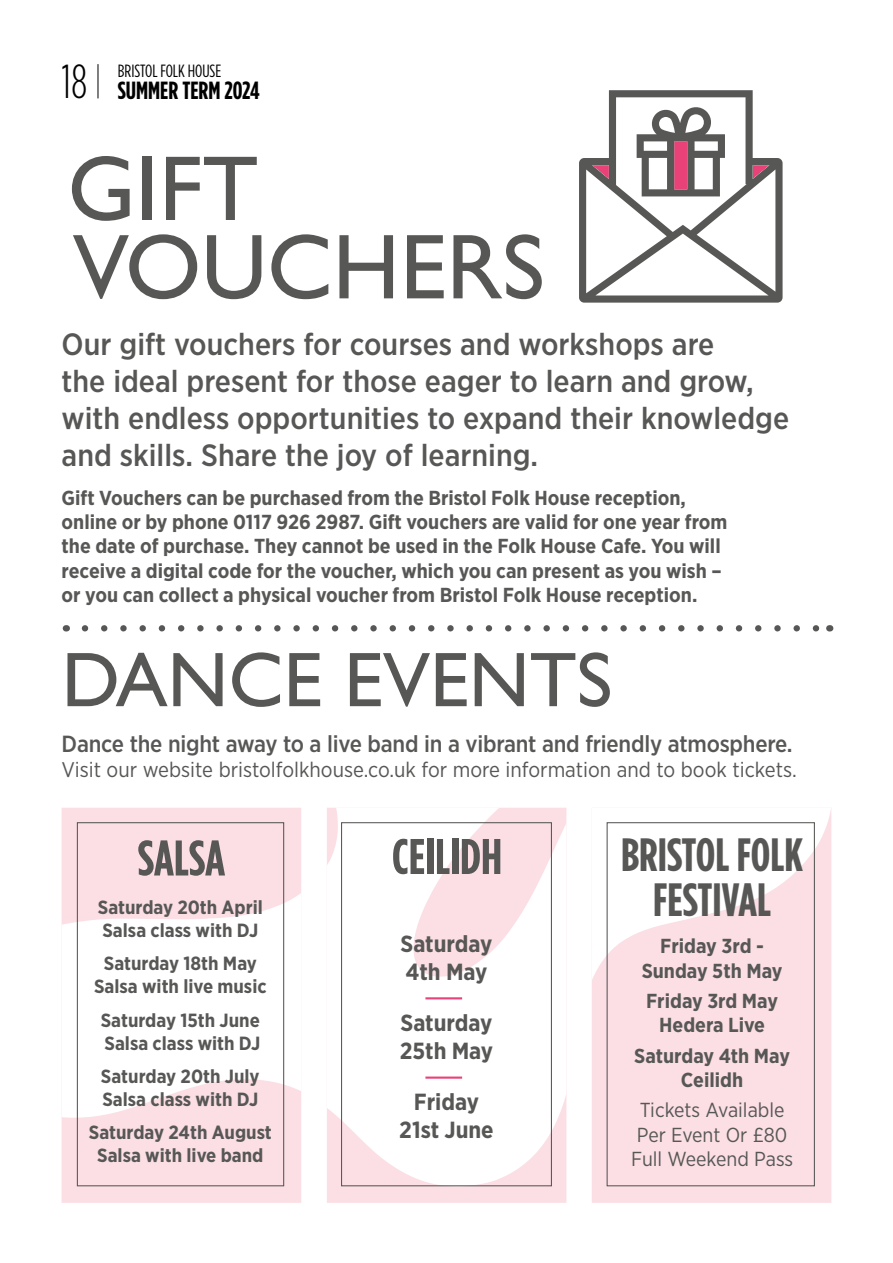
<style>
.page{position:relative;width:893px;height:1263px;background:#fff}
.page>*{position:absolute;margin:0;border:0;box-sizing:border-box;transform-origin:0 0}
.t1{font:92.55px "Gill Sans Std";color:#575756}
.t2{font:77.85px "Gill Sans Std";color:#575756}
.t3{font:700 49.95px "Gotham Condensed";color:#575756}
.t4{font:300 47.7px "Gotham Condensed";color:#000}
.t5{font:700 46.65px/44.5px "Gotham Condensed";color:#575756;text-align:center}
.t6{font:500 30.75px/36.9px "Gotham Narrow";color:#575756}
.t7{font:700 24.75px "Gotham Condensed";color:#000}
.t8{font:500 23.4px "Gotham Narrow";letter-spacing:-.01em;color:#575756}
.t9{font:700 23.4px/27.6px "Gotham Narrow";color:#575756}
.t10{font:21.15px "Gotham Narrow";color:#575756}
.t11{font:700 20.25px/24.3px "Gotham Narrow";color:#575756;text-align:center}
.t12{font:20.25px/24.3px "Gotham Narrow";color:#575756;text-align:center}
.t13{font:700 19.05px/23px "Gotham Narrow";color:#575756}
.t14{font:17.7px "Gotham Condensed";color:#000}
</style>
<div class="page">
<hr style="left:98px;top:64px;width:1px;height:34px;background:#000">
<svg style="left:579px;top:90px;width:204px;height:213px"></svg>
<svg style="left:85px;top:625px;width:735px;height:6px"></svg>
<svg style="left:62px;top:1186px;width:769px;height:17px;background:#f8dfe4"></svg>
<svg style="left:62px;top:808px;width:769px;height:378px"></svg>
<div style="left:77px;top:822px;width:207px;height:364px;border:1px solid #575756"></div>
<div style="left:341px;top:822px;width:211px;height:364px;border:1px solid #575756"></div>
<div style="left:607px;top:822px;width:208px;height:364px;border:1px solid #575756"></div>
<hr style="left:425px;top:997px;width:37px;height:2px;background:#e94278">
<hr style="left:425px;top:1076px;width:37px;height:3px;background:#e94278">
<h3 class="t4" style="left:62px;top:55px;width:27px">18</h3>
<p class="t14" style="left:118px;top:60px;width:105px">BRISTOL FOLK HOUSE</p>
<p class="t7" style="left:118px;top:75px;width:143px">SUMMER TERM 2024</p>
<h1 class="t1" style="left:67px;top:136px;width:193px">GIFT</h1>
<h1 class="t1" style="left:73px;top:214px;width:473px">VOUCHERS</h1>
<h3 class="t6" style="left:62px;top:326px;width:729px">Our gift vouchers for courses and workshops are<br>the ideal present for those eager to learn and grow, with endless opportunities to expand their knowledge and skills. Share the joy of learning.</h3>
<p class="t11" style="left:62px;top:485px;width:667px;text-align:left">Gift Vouchers can be purchased from the Bristol Folk House reception, online or by phone 0117 926 2987. Gift vouchers are valid for one year from the date of purchase. They cannot be used in the Folk House Cafe. You will receive a digital code for the voucher, which you can present as you wish – or you can collect a physical voucher from Bristol Folk House reception.</p>
<h2 class="t2" style="left:62px;top:635px;width:552px">DANCE EVENTS</h2>
<p class="t8" style="left:62px;top:729px;width:733px">Dance the night away to a live band in a vibrant and friendly atmosphere.</p>
<p class="t10" style="left:62px;top:757px;width:737px">Visit our website bristolfolkhouse.co.uk for more information and to book tickets.</p>
<h3 class="t3" style="left:138px;top:829px;width:89px">SALSA</h3>
<h3 class="t5" style="left:621px;top:832px;width:184px">BRISTOL FOLK<br>FESTIVAL</h3>
<h3 class="t3" style="left:392px;top:827px;width:112px">CEILIDH</h3>
<p class="t13" style="left:98px;top:896px;width:167px">Saturday 20th April<br>Salsa class with DJ</p>
<p class="t13" style="left:94px;top:952px;width:174px;text-align:center">Saturday 18th May<br>Salsa with live music</p>
<p class="t13" style="left:101px;top:1008px;width:161px">Saturday 15th June<br>Salsa class with DJ</p>
<p class="t13" style="left:101px;top:1065px;width:160px">Saturday 20th July<br>Salsa class with DJ</p>
<p class="t13" style="left:89px;top:1121px;width:184px;text-align:center">Saturday 24th August<br>Salsa with live band</p>
<p class="t9" style="left:400px;top:930px;width:94px">Saturday<br>4th May</p>
<p class="t9" style="left:400px;top:1009px;width:95px">Saturday<br>25th May</p>
<p class="t9" style="left:399px;top:1088px;width:96px;text-align:center">Friday<br>21st June</p>
<p class="t11" style="left:642px;top:934px;width:142px">Friday 3rd -<br>Sunday 5th May</p>
<p class="t11" style="left:646px;top:988px;width:133px">Friday 3rd May<br>Hedera Live</p>
<p class="t11" style="left:634px;top:1043px;width:157px">Saturday 4th May<br>Ceilidh</p>
<p class="t12" style="left:631px;top:1097px;width:164px">Tickets Available<br>Per Event Or £80<br>Full Weekend Pass</p>
</div>
